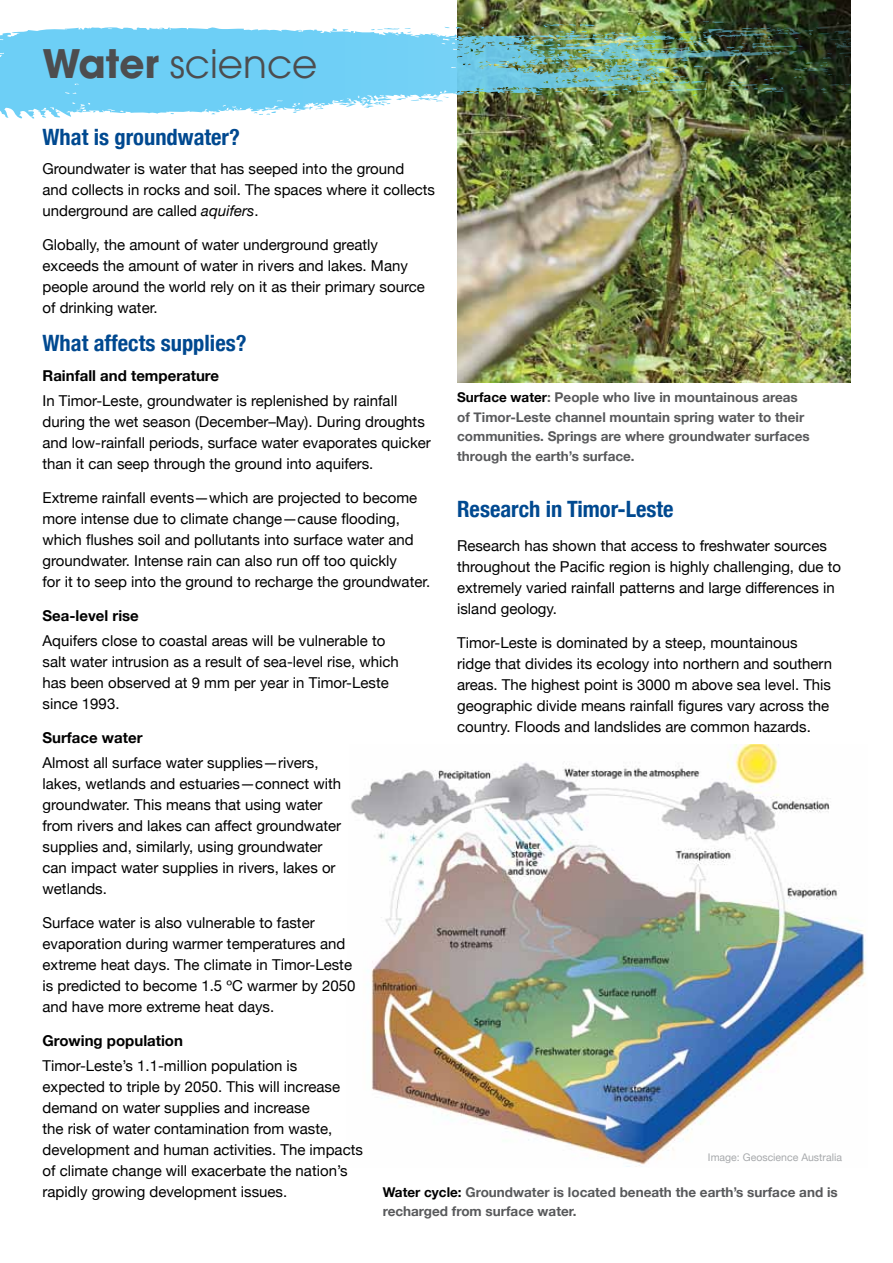
<style>
.page{position:relative;width:893px;height:1263px;background:#fff}
.page>*{position:absolute;margin:0;border:0;box-sizing:border-box;transform-origin:0 0}
.Page_title{font:39px "UTM Avo";color:#4d4d4f}
.Subheadlines{font:700 condensed 22.5px "Helvetica Neue";color:#004990}
.BODY_TEXT{font:700 condensed 22.5px "Helvetica Neue";color:#004990}
.BODY_TEXT-2{font:15px/21px "Helvetica Neue";color:#000}
.Subheadlines_small_b{font:700 15px "Helvetica Neue";color:#000}
.Captions{font:700 13.5px/19.5px "Helvetica Neue";color:#58595b}
.Photos{font:10.5px "Helvetica Neue";color:#a7a9ac}
.s1{font-weight:700}
.s2{font-style:italic}
.s3{color:#000}
</style>
<div class="page">
<img style="left:457px;top:0;width:393px;height:383px">
<svg style="left:0;top:27px;width:785px;height:91px;background:#7bc5d8"></svg>
<svg style="left:293px;top:110px;width:8px;height:3px"></svg>
<svg style="left:314px;top:105px;width:9px;height:5px"></svg>
<svg style="left:371px;top:27px;width:40px;height:6px"></svg>
<svg style="left:339px;top:103px;width:18px;height:4px"></svg>
<svg style="left:363px;top:96px;width:86px;height:12px"></svg>
<img style="left:525px;top:21px;width:325px;height:75px">
<img style="left:351px;top:744px;width:515px;height:423px">
<p class="Page_title" style="left:43px;top:34px;width:277px"><span class="s1">Water</span> science</p>
<p class="Subheadlines" style="left:43px;top:118px;width:199px">What is groundwater?</p>
<p class="BODY_TEXT-2" style="left:43px;top:159px;width:394px">Groundwater is water that has seeped into the ground<br>and collects in rocks and soil. The spaces where it collects underground are called <span class="s2">aquifers</span>.</p>
<p class="BODY_TEXT-2" style="left:43px;top:235px;width:384px">Globally, the amount of water underground greatly exceeds the amount of water in rivers and lakes. Many people around the world rely on it as their primary source of drinking water.</p>
<p class="Subheadlines" style="left:43px;top:325px;width:206px">What affects supplies?</p>
<p class="Subheadlines_small_b" style="left:43px;top:364px;width:178px">Rainfall and temperature</p>
<p class="BODY_TEXT-2" style="left:43px;top:391px;width:390px">In Timor-Leste, groundwater is replenished by rainfall during the wet season (December–May). During droughts and low-rainfall periods, surface water evaporates quicker than it can seep through the ground into aquifers.</p>
<p class="BODY_TEXT-2" style="left:43px;top:488px;width:389px">Extreme rainfall events—which are projected to become more intense due to climate change—cause flooding, which flushes soil and pollutants into surface water and groundwater. Intense rain can also run off too quickly<br>for it to seep into the ground to recharge the groundwater.</p>
<p class="Subheadlines_small_b" style="left:43px;top:604px;width:98px">Sea-level rise</p>
<p class="BODY_TEXT-2" style="left:43px;top:631px;width:358px">Aquifers close to coastal areas will be vulnerable to salt water intrusion as a result of sea-level rise, which has been observed at 9 mm per year in Timor-Leste since 1993.</p>
<p class="Subheadlines_small_b" style="left:43px;top:726px;width:102px">Surface water</p>
<p class="BODY_TEXT-2" style="left:43px;top:753px;width:300px">Almost all surface water supplies—rivers, lakes, wetlands and estuaries—connect with groundwater. This means that using water from rivers and lakes can affect groundwater supplies and, similarly, using groundwater can impact water supplies in rivers, lakes or wetlands.</p>
<p class="BODY_TEXT-2" style="left:43px;top:913px;width:315px">Surface water is also vulnerable to faster evaporation during warmer temperatures and extreme heat days. The climate in Timor-Leste is predicted to become 1.5 ºC warmer by 2050 and have more extreme heat days.</p>
<p class="Subheadlines_small_b" style="left:43px;top:1028px;width:142px">Growing population</p>
<p class="BODY_TEXT-2" style="left:43px;top:1056px;width:322px">Timor-Leste’s 1.1-million population is expected to triple by 2050. This will increase demand on water supplies and increase<br>the risk of water contamination from waste, development and human activities. The impacts of climate change will exacerbate the nation’s rapidly growing development issues.</p>
<p class="Captions" style="left:457px;top:388px;width:354px"><span class="s3">Surface water</span>: People who live in mountainous areas of Timor-Leste channel mountain spring water to their communities. Springs are where groundwater surfaces through the earth’s surface.</p>
<p class="BODY_TEXT" style="left:457px;top:490px;width:218px">Research in Timor-Leste</p>
<p class="BODY_TEXT-2" style="left:457px;top:536px;width:385px">Research has shown that access to freshwater sources throughout the Pacific region is highly challenging, due to extremely varied rainfall patterns and large differences in island geology.</p>
<p class="BODY_TEXT-2" style="left:457px;top:633px;width:377px">Timor-Leste is dominated by a steep, mountainous ridge that divides its ecology into northern and southern areas. The highest point is 3000 m above sea level. This geographic divide means rainfall figures vary across the country. Floods and landslides are common hazards.</p>
<p class="Photos" style="left:708px;top:1149px;width:135px">Image: Geoscience Australia</p>
<p class="Captions" style="left:383px;top:1182px;width:456px"><span class="s3">Water cycle:</span> Groundwater is located beneath the earth’s surface and is recharged from surface water.</p>
</div>
